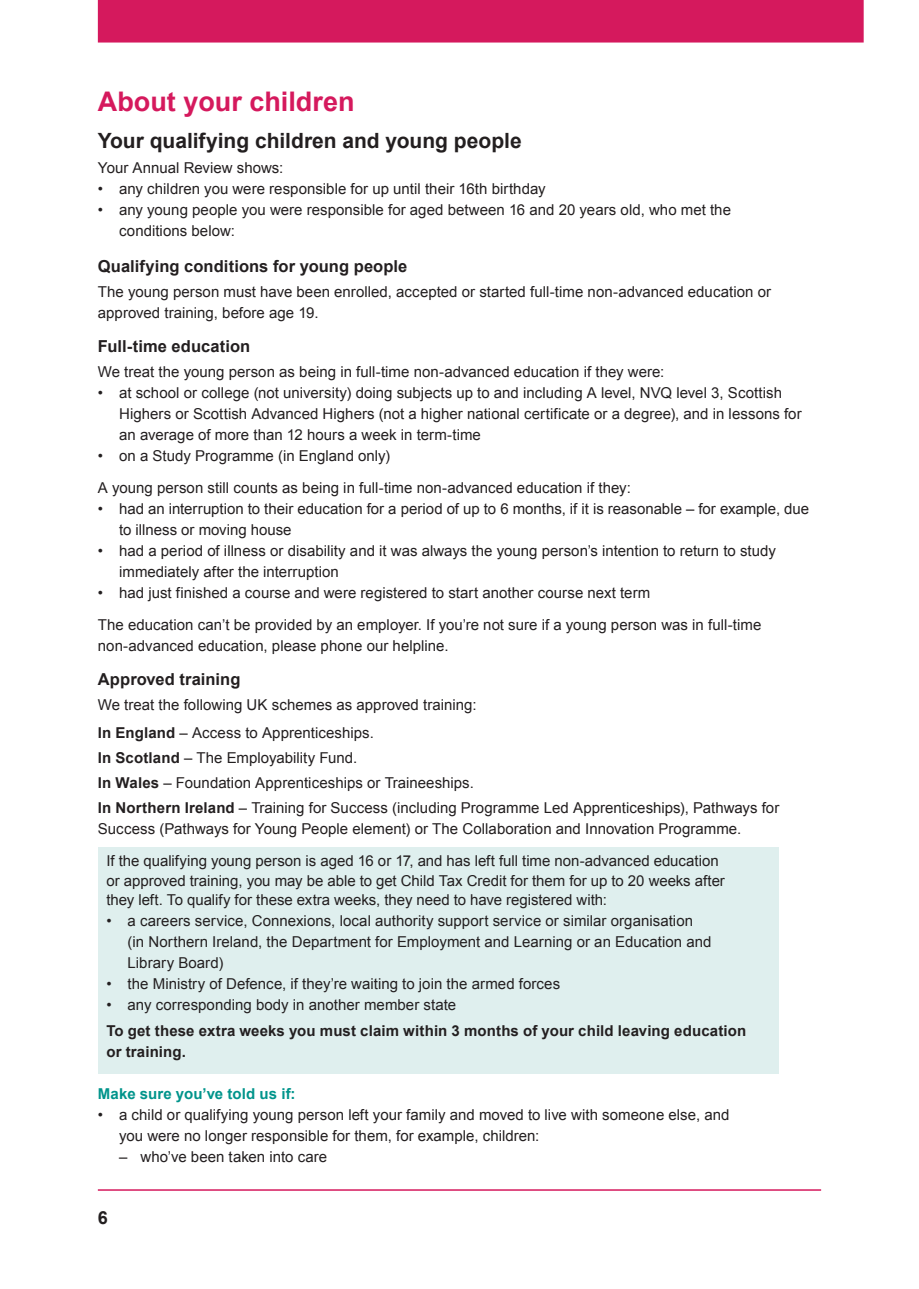
<style>
.page{position:relative;width:919px;height:1289px;background:#fff}
.page>*{position:absolute;margin:0;border:0;box-sizing:border-box;transform-origin:0 0}
.t1{font:700 27px "Arial";color:#d5195d}
.t2{font:700 21px "Arial";color:#231f20}
.t3{font:700 18px "Arial";color:#231f20}
.t4{font:700 16.5px "Arial";letter-spacing:.005em;color:#231f20}
.t5{font:15px/21px "Arial";color:#231f20}
.t6{font:700 15px/21px "Arial";letter-spacing:.01em;color:#231f20}
.t7{font:700 15px "Arial";letter-spacing:.01em;color:#00948b}
.s1{font-weight:700}
</style>
<div class="page">
<hr style="left:98px;top:1189px;width:723px;height:1px;background:#d5195d">
<div style="left:98px;top:0;width:765px;height:43px;background:#d5195d"></div>
<div style="left:98px;top:847px;width:680px;height:226px;background:#dfefee"></div>
<h1 class="t1" style="left:98px;top:84px;width:258px">About your children</h1>
<h2 class="t2" style="left:98px;top:127px;width:425px">Your qualifying children and young people</h2>
<p class="t5" style="left:98px;top:157px;width:187px">Your Annual Review shows:</p>
<p class="t5" style="left:98px;top:178px;width:449px">• any children you were responsible for up until their 16th birthday</p>
<p class="t5" style="left:119px;top:199px;width:613px;text-indent:-21px">• any young people you were responsible for aged between 16 and 20 years old, who met the conditions below:</p>
<p class="t4" style="left:98px;top:255px;width:311px">Qualifying conditions for young people</p>
<p class="t5" style="left:98px;top:282px;width:674px">The young person must have been enrolled, accepted or started full-time non-advanced education or approved training, before age 19.</p>
<p class="t4" style="left:98px;top:335px;width:154px">Full-time education</p>
<p class="t5" style="left:98px;top:362px;width:568px">We treat the young person as being in full-time non-advanced education if they were:</p>
<p class="t5" style="left:119px;top:383px;width:684px;text-indent:-21px">• at school or college (not university) doing subjects up to and including A level, NVQ level 3, Scottish<br>Highers or Scottish Advanced Highers (not a higher national certificate or a degree), and in lessons for an average of more than 12 hours a week in term-time</p>
<p class="t5" style="left:98px;top:440px;width:534px;line-height:31.7px">• on a Study Programme (in England only)<br>A young person still counts as being in full-time non-advanced education if they:</p>
<p class="t5" style="left:119px;top:498px;width:691px;text-indent:-21px">• had an interruption to their education for a period of up to 6 months, if it is reasonable – for example, due to illness or moving house</p>
<p class="t5" style="left:119px;top:540px;width:658px;text-indent:-21px">• had a period of illness or disability and it was always the young person’s intention to return to study immediately after the interruption</p>
<p class="t5" style="left:98px;top:577px;width:665px;line-height:31.7px">• had just finished a course and were registered to start another course next term<br>The education can’t be provided by an employer. If you’re not sure if a young person was in full-time</p>
<p class="t5" style="left:98px;top:635px;width:352px">non-advanced education, please phone our helpline.</p>
<p class="t4" style="left:98px;top:668px;width:144px">Approved training</p>
<p class="t5" style="left:98px;top:690px;width:380px;line-height:28px">We treat the following UK schemes as approved training:<br><span class="s1">In England</span> – Access to Apprenticeships.</p>
<p class="t5" style="left:98px;top:745px;width:683px;line-height:25px"><span class="s1">In Scotland</span> – The Employability Fund.<br><span class="s1">In Wales</span> – Foundation Apprenticeships or Traineeships.<br><span class="s1">In Northern Ireland</span> – Training for Success (including Programme Led Apprenticeships), Pathways for</p>
<p class="t5" style="left:106px;top:812px;width:636px;line-height:32.4px;text-indent:-9px">Success (Pathways for Young People element) or The Collaboration and Innovation Programme.<br>If the qualifying young person is aged 16 or 17, and has left full time non-advanced education</p>
<p class="t5" style="left:106px;top:871px;width:620px;line-height:19.5px">or approved training, you may be able to get Child Tax Credit for them for up to 20 weeks after they left. To qualify for these extra weeks, they need to have registered with:</p>
<p class="t5" style="left:128px;top:910px;width:585px;text-indent:-21px">• a careers service, Connexions, local authority support service or similar organisation (in Northern Ireland, the Department for Employment and Learning or an Education and<br>Library Board)</p>
<p class="t5" style="left:106px;top:973px;width:455px">• the Ministry of Defence, if they’re waiting to join the armed forces</p>
<p class="t5" style="left:106px;top:994px;width:351px">• any corresponding body in another member state</p>
<p class="t6" style="left:106px;top:1020px;width:641px">To get these extra weeks you must claim within 3 months of your child leaving education or training.</p>
<p class="t7" style="left:98px;top:1083px;width:199px">Make sure you’ve told us if:</p>
<p class="t5" style="left:119px;top:1103px;width:612px;text-indent:-21px">• a child or qualifying young person left your family and moved to live with someone else, and you were no longer responsible for them, for example, children:</p>
<p class="t5" style="left:119px;top:1145px;width:209px">– who’ve been taken into care</p>
<p class="t3" style="left:98px;top:1205px;width:12px">6</p>
</div>
